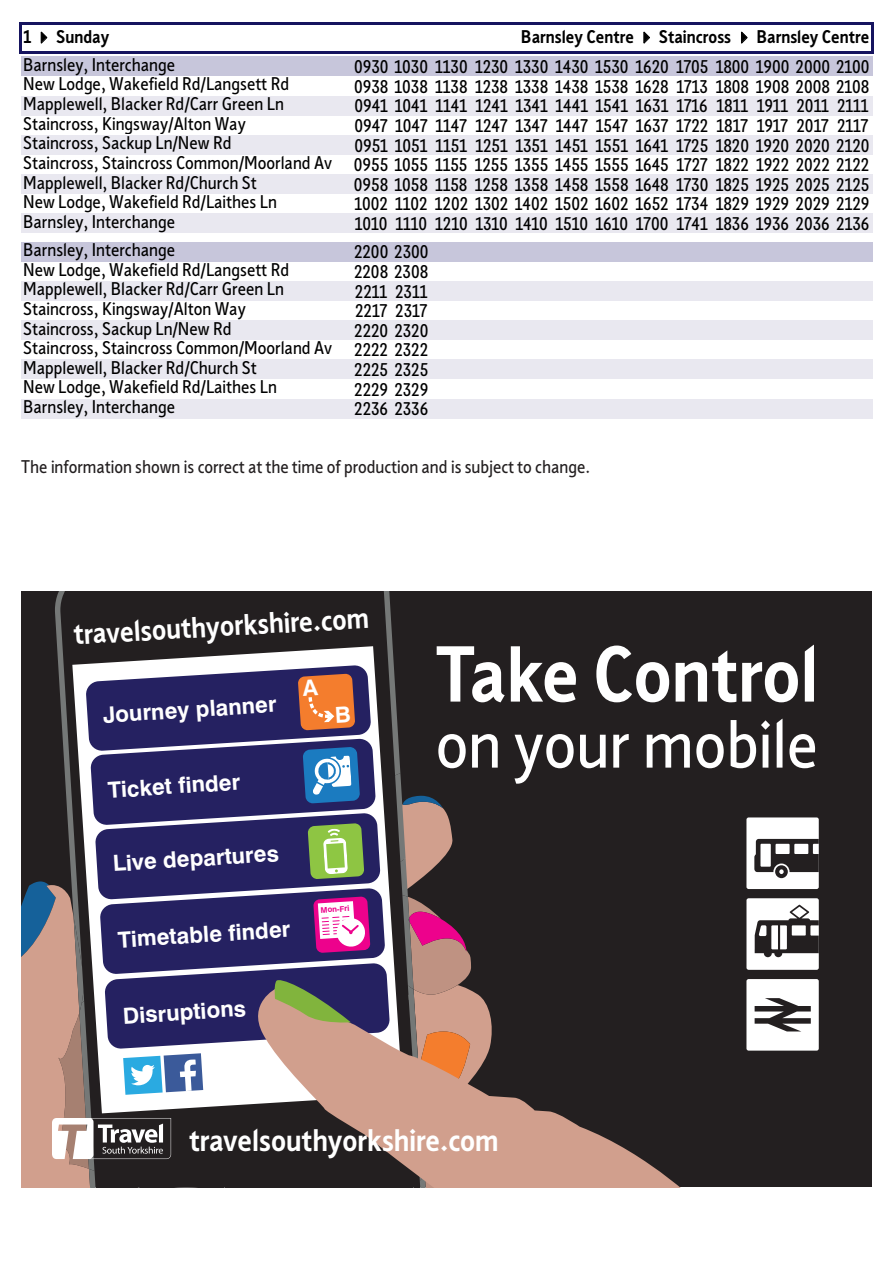
<style>
.page{position:relative;width:893px;height:1263px;background:#fff}
.page>*{position:absolute;margin:0;border:0;box-sizing:border-box;transform-origin:0 0}
.t1{font:700 77.4px "Sheffield Sans 2";color:#fff}
.t2{font:66.6px "Sheffield Sans 2";color:#fff}
.t3{font:700 30.6px "Sheffield Sans 2";color:#fff}
.t4{font:700 29.25px "Sheffield Sans 2";color:#fff}
.t5{font:700 22.2px "Swiss 721 BT";color:#fff}
.t6{font:18px/19.6px "Sheffield Sans 2";color:#000}
.t7{font:18px "Sheffield Sans 2";color:#231f20}
.t8{font:700 18px "Sheffield Sans 2";color:#000}
.t9{font:700 7.8px "Swiss 721 BT";color:#ed028c}
.s1{font-weight:700}
</style>
<div class="page">
<div style="left:22px;top:592px;width:850px;height:595px;background:#231f20"></div>
<svg style="left:72px;top:646px;width:322px;height:19px"></svg>
<svg style="left:511px;top:1097px;width:169px;height:90px;fill:#d19f8d"></svg>
<div style="left:746px;top:898px;width:73px;height:72px;background:#fff;border-radius:2px"></div>
<div style="left:746px;top:817px;width:73px;height:72px;background:#fff;border-radius:2px"></div>
<svg style="left:754px;top:839px;width:65px;height:39px"></svg>
<div style="left:746px;top:979px;width:73px;height:71px;background:#fff;border-radius:2px"></div>
<svg style="left:755px;top:998px;width:56px;height:33px"></svg>
<svg style="left:755px;top:905px;width:64px;height:52px"></svg>
<div style="left:21px;top:57px;width:851px;height:19px;background:#c7c6db"></div>
<div style="left:21px;top:96px;width:851px;height:20px;background:#e9e8f0"></div>
<div style="left:21px;top:135px;width:851px;height:20px;background:#e9e8f0"></div>
<div style="left:21px;top:174px;width:851px;height:20px;background:#e9e8f0"></div>
<div style="left:21px;top:214px;width:851px;height:19px;background:#e9e8f0"></div>
<div style="left:21px;top:242px;width:851px;height:20px;background:#c7c6db"></div>
<div style="left:21px;top:281px;width:851px;height:20px;background:#e9e8f0"></div>
<div style="left:21px;top:320px;width:851px;height:20px;background:#e9e8f0"></div>
<div style="left:21px;top:359px;width:851px;height:20px;background:#e9e8f0"></div>
<div style="left:21px;top:399px;width:851px;height:20px;background:#e9e8f0"></div>
<hr style="left:19px;top:23px;width:3px;height:31px;background:#16145f">
<hr style="left:871px;top:25px;width:3px;height:29px;background:#16145f">
<hr style="left:22px;top:23px;width:852px;height:2px;background:#16145f">
<hr style="left:22px;top:51px;width:852px;height:3px;background:#16145f">
<svg style="left:21px;top:665px;width:490px;height:522px"></svg>
<p class="t6" style="left:23px;top:23px;width:154px;line-height:27.6px"><span class="s1">1</span> ✔ <span class="s1">Sunday<br></span>Barnsley, Interchange</p>
<p class="t8" style="left:521px;top:25px;width:350px">Barnsley Centre ✔ Staincross ✔ Barnsley Centre</p>
<p class="t6" style="left:354px;top:57px;width:517px">0930 1030 1130 1230 1330 1430 1530 1620 1705 1800 1900 2000 2100</p>
<p class="t6" style="left:23px;top:74px;width:267px">New Lodge, Wakefield Rd/Langsett Rd</p>
<p class="t6" style="left:354px;top:76px;width:517px">0938 1038 1138 1238 1338 1438 1538 1628 1713 1808 1908 2008 2108</p>
<p class="t6" style="left:23px;top:93px;width:262px">Mapplewell, Blacker Rd/Carr Green Ln</p>
<p class="t6" style="left:354px;top:96px;width:515px">0941 1041 1141 1241 1341 1441 1541 1631 1716 1811 1911 2011 2111</p>
<p class="t6" style="left:23px;top:113px;width:224px">Staincross, Kingsway/Alton Way</p>
<p class="t6" style="left:354px;top:115px;width:516px">0947 1047 1147 1247 1347 1447 1547 1637 1722 1817 1917 2017 2117</p>
<p class="t6" style="left:23px;top:133px;width:210px">Staincross, Sackup Ln/New Rd</p>
<p class="t6" style="left:354px;top:135px;width:517px">0951 1051 1151 1251 1351 1451 1551 1641 1725 1820 1920 2020 2120<br>0955 1055 1155 1255 1355 1455 1555 1645 1727 1822 1922 2022 2122</p>
<p class="t6" style="left:23px;top:172px;width:235px">Mapplewell, Blacker Rd/Church St</p>
<p class="t6" style="left:354px;top:174px;width:517px">0958 1058 1158 1258 1358 1458 1558 1648 1730 1825 1925 2025 2125</p>
<p class="t6" style="left:23px;top:192px;width:255px">New Lodge, Wakefield Rd/Laithes Ln</p>
<p class="t6" style="left:354px;top:194px;width:517px">1002 1102 1202 1302 1402 1502 1602 1652 1734 1829 1929 2029 2129</p>
<p class="t6" style="left:23px;top:211px;width:153px">Barnsley, Interchange</p>
<p class="t6" style="left:355px;top:214px;width:516px">1010 1110 1210 1310 1410 1510 1610 1700 1741 1836 1936 2036 2136</p>
<p class="t6" style="left:23px;top:239px;width:153px">Barnsley, Interchange</p>
<p class="t6" style="left:354px;top:242px;width:76px">2200 2300</p>
<p class="t6" style="left:23px;top:259px;width:267px">New Lodge, Wakefield Rd/Langsett Rd</p>
<p class="t6" style="left:354px;top:261px;width:76px">2208 2308</p>
<p class="t6" style="left:23px;top:279px;width:262px">Mapplewell, Blacker Rd/Carr Green Ln</p>
<p class="t6" style="left:355px;top:281px;width:74px">2211 2311</p>
<p class="t6" style="left:23px;top:298px;width:224px">Staincross, Kingsway/Alton Way</p>
<p class="t6" style="left:355px;top:301px;width:74px">2217 2317</p>
<p class="t6" style="left:23px;top:318px;width:210px">Staincross, Sackup Ln/New Rd</p>
<p class="t6" style="left:354px;top:320px;width:76px">2220 2320<br>2222 2322</p>
<p class="t6" style="left:23px;top:357px;width:235px">Mapplewell, Blacker Rd/Church St</p>
<p class="t6" style="left:354px;top:359px;width:76px">2225 2325</p>
<p class="t6" style="left:23px;top:377px;width:255px">New Lodge, Wakefield Rd/Laithes Ln</p>
<p class="t6" style="left:354px;top:379px;width:76px">2229 2329</p>
<p class="t6" style="left:23px;top:396px;width:153px">Barnsley, Interchange</p>
<p class="t6" style="left:354px;top:399px;width:76px">2236 2336</p>
<p class="t6" style="left:23px;top:152px;width:310px">Staincross, Staincross Common/Moorland Av</p>
<p class="t6" style="left:23px;top:337px;width:310px">Staincross, Staincross Common/Moorland Av</p>
<p class="t7" style="left:21px;top:454px;width:570px">The information shown is correct at the time of production and is subject to change.</p>
<p class="t4" style="left:73px;top:614px;width:297px;rotate:-3deg">travelsouthyorkshire.com</p>
<p class="t5" style="left:102px;top:702px;width:175px;rotate:-4deg">Journey planner</p>
<p class="t5" style="left:107px;top:777px;width:134px;rotate:-4deg">Ticket finder</p>
<p class="t5" style="left:112px;top:850px;width:168px;rotate:-4deg">Live departures</p>
<p class="t5" style="left:117px;top:927px;width:174px;rotate:-4deg">Timetable finder</p>
<p class="t5" style="left:122px;top:1003px;width:125px;rotate:-4deg">Disruptions</p>
<p class="t9" style="left:320px;top:905px;width:30px;rotate:-4deg">Mon-Fri</p>
<p class="t1" style="left:436px;top:622px;width:384px">Take Control</p>
<p class="t2" style="left:436px;top:699px;width:384px">on your mobile</p>
<p class="t3" style="left:189px;top:1119px;width:311px">travelsouthyorkshire.com</p>
</div>
